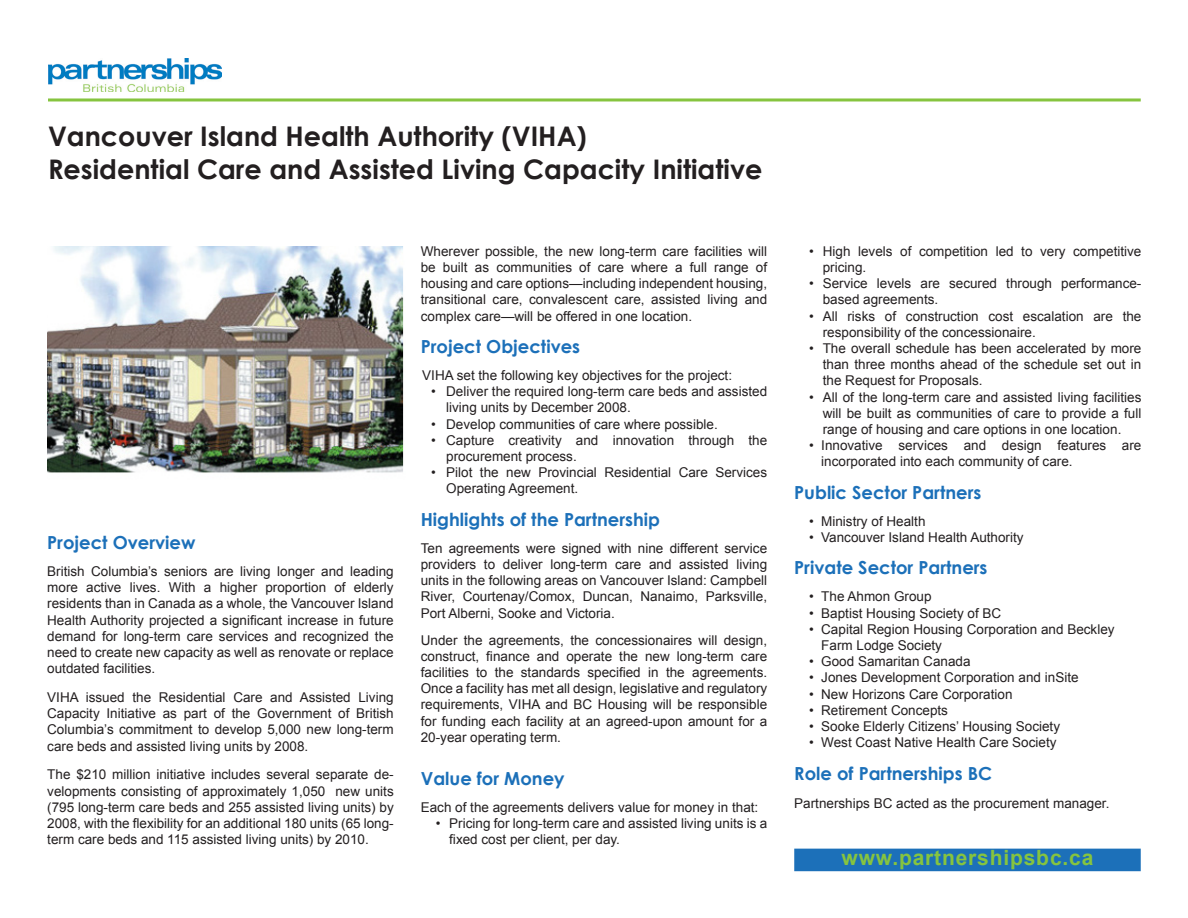
<style>
.page{position:relative;width:1188px;height:918px;background:#fff}
.page>*{position:absolute;margin:0;border:0;box-sizing:border-box;transform-origin:0 0}
.t1{font:700 27px "Century Gothic";color:#231f20}
.t2{font:700 21px "Arial";letter-spacing:.04em;color:#86c43f}
.t3{font:700 18px "Century Gothic";color:#1c70b9}
.t4{font:13.5px/16.2px "Arial";color:#231f20}
</style>
<div class="page">
<img style="left:48px;top:58px;width:173px;height:33px">
<hr style="left:48px;top:98px;width:1093px;height:3px;background:#86c43f">
<div style="left:795px;top:849px;width:345px;height:21px;background:#1c70b9"></div>
<div style="left:794px;top:849px;width:347px;height:22px;border:2px solid #1c70b9"></div>
<img style="left:47px;top:246px;width:357px;height:227px">
<p class="t1" style="left:48px;top:116px;width:540px">Vancouver Island Health Authority (VIHA)</p>
<p class="t1" style="left:48px;top:148px;width:716px">Residential Care and Assisted Living Capacity Initiative</p>
<p class="t3" style="left:47px;top:529px;width:150px">Project Overview</p>
<p class="t4" style="left:47px;top:563px;width:348px;text-align:justify">British Columbia’s seniors are living longer and leading more active lives. With a higher proportion of elderly residents than in Canada as a whole, the Vancouver Island Health Authority projected a significant increase in future demand for long-term care services and recognized the need to create new capacity as well as renovate or replace outdated facilities.</p>
<p class="t4" style="left:47px;top:689px;width:348px;text-align:justify">VIHA issued the Residential Care and Assisted Living Capacity Initiative as part of the Government of British Columbia’s commitment to develop 5,000 new long-term care beds and assisted living units by 2008.</p>
<p class="t4" style="left:47px;top:767px;width:348px;text-align:justify">The $210 million initiative includes several separate de&shy;velopments consisting of approximately 1,050 new units (795 long-term care beds and 255 assisted living units) by 2008, with the flexibility for an additional 180 units (65 long&shy;term care beds and 115 assisted living units) by 2010.</p>
<p class="t4" style="left:421px;top:243px;width:348px;text-align:justify">Wherever possible, the new long-term care facilities will be built as communities of care where a full range of housing and care options—including independent housing, transitional care, convalescent care, assisted living and complex care—will be offered in one location.</p>
<p class="t3" style="left:421px;top:333px;width:161px">Project Objectives</p>
<p class="t4" style="left:422px;top:367px;width:311px">VIHA set the following key objectives for the project:</p>
<p class="t4" style="left:446px;top:384px;width:322px;text-indent:-15px">• Deliver the required long-term care beds and assisted living units by December 2008.</p>
<p class="t4" style="left:431px;top:416px;width:288px">• Develop communities of care where possible.</p>
<p class="t4" style="left:446px;top:432px;width:322px;text-indent:-15px">• Capture creativity and innovation through the procurement process.</p>
<p class="t4" style="left:446px;top:465px;width:322px;text-indent:-15px">• Pilot the new Provincial Residential Care Services<br>Operating Agreement.</p>
<p class="t3" style="left:421px;top:506px;width:241px">Highlights of the Partnership</p>
<p class="t4" style="left:421px;top:540px;width:348px;text-align:justify">Ten agreements were signed with nine different service providers to deliver long-term care and assisted living units in the following areas on Vancouver Island: Campbell River, Courtenay/Comox, Duncan, Nanaimo, Parksville, Port Alberni, Sooke and Victoria.</p>
<p class="t4" style="left:421px;top:632px;width:348px;text-align:justify">Under the agreements, the concessionaires will design, construct, finance and operate the new long-term care facilities to the standards specified in the agreements.<br>Once a facility has met all design, legislative and regulatory requirements, VIHA and BC Housing will be responsible for funding each facility at an agreed-upon amount for a 20-year operating term.</p>
<p class="t3" style="left:421px;top:765px;width:145px">Value for Money</p>
<p class="t4" style="left:421px;top:799px;width:339px">Each of the agreements delivers value for money in that:</p>
<p class="t4" style="left:449px;top:816px;width:319px;text-indent:-14px">• Pricing for long-term care and assisted living units is a fixed cost per client, per day.</p>
<p class="t4" style="left:823px;top:243px;width:320px;text-indent:-14px">• High levels of competition led to very competitive pricing.</p>
<p class="t4" style="left:823px;top:276px;width:320px;text-indent:-14px">• Service levels are secured through performance&shy;based agreements.</p>
<p class="t4" style="left:823px;top:308px;width:320px;text-indent:-14px">• All risks of construction cost escalation are the responsibility of the concessionaire.</p>
<p class="t4" style="left:823px;top:340px;width:320px;text-align:justify;text-indent:-14px">• The overall schedule has been accelerated by more than three months ahead of the schedule set out in the Request for Proposals.</p>
<p class="t4" style="left:823px;top:389px;width:320px;text-align:justify;text-indent:-14px">• All of the long-term care and assisted living facilities will be built as communities of care to provide a full range of housing and care options in one location.</p>
<p class="t4" style="left:821px;top:438px;width:322px;text-indent:-12px">• Innovative services and design features are incorporated into each community of care.</p>
<p class="t3" style="left:794px;top:479px;width:189px">Public Sector Partners</p>
<p class="t4" style="left:809px;top:513px;width:118px">• Ministry of Health</p>
<p class="t4" style="left:809px;top:529px;width:216px">• Vancouver Island Health Authority</p>
<p class="t3" style="left:794px;top:554px;width:195px">Private Sector Partners</p>
<p class="t4" style="left:809px;top:589px;width:124px">• The Ahmon Group</p>
<p class="t4" style="left:809px;top:605px;width:194px">• Baptist Housing Society of BC</p>
<p class="t4" style="left:821px;top:621px;width:295px;text-indent:-12px">• Capital Region Housing Corporation and Beckley<br>Farm Lodge Society</p>
<p class="t4" style="left:809px;top:654px;width:163px">• Good Samaritan Canada</p>
<p class="t4" style="left:809px;top:670px;width:271px">• Jones Development Corporation and inSite</p>
<p class="t4" style="left:809px;top:686px;width:205px">• New Horizons Care Corporation</p>
<p class="t4" style="left:809px;top:702px;width:140px">• Retirement Concepts</p>
<p class="t4" style="left:809px;top:718px;width:252px">• Sooke Elderly Citizens’ Housing Society</p>
<p class="t4" style="left:809px;top:735px;width:249px">• West Coast Native Health Care Society</p>
<p class="t3" style="left:794px;top:759px;width:199px">Role of Partnerships BC</p>
<p class="t4" style="left:794px;top:796px;width:317px">Partnerships BC acted as the procurement manager.</p>
<p class="t2" style="left:842px;top:844px;width:253px">www.partnershipsbc.ca</p>
</div>
